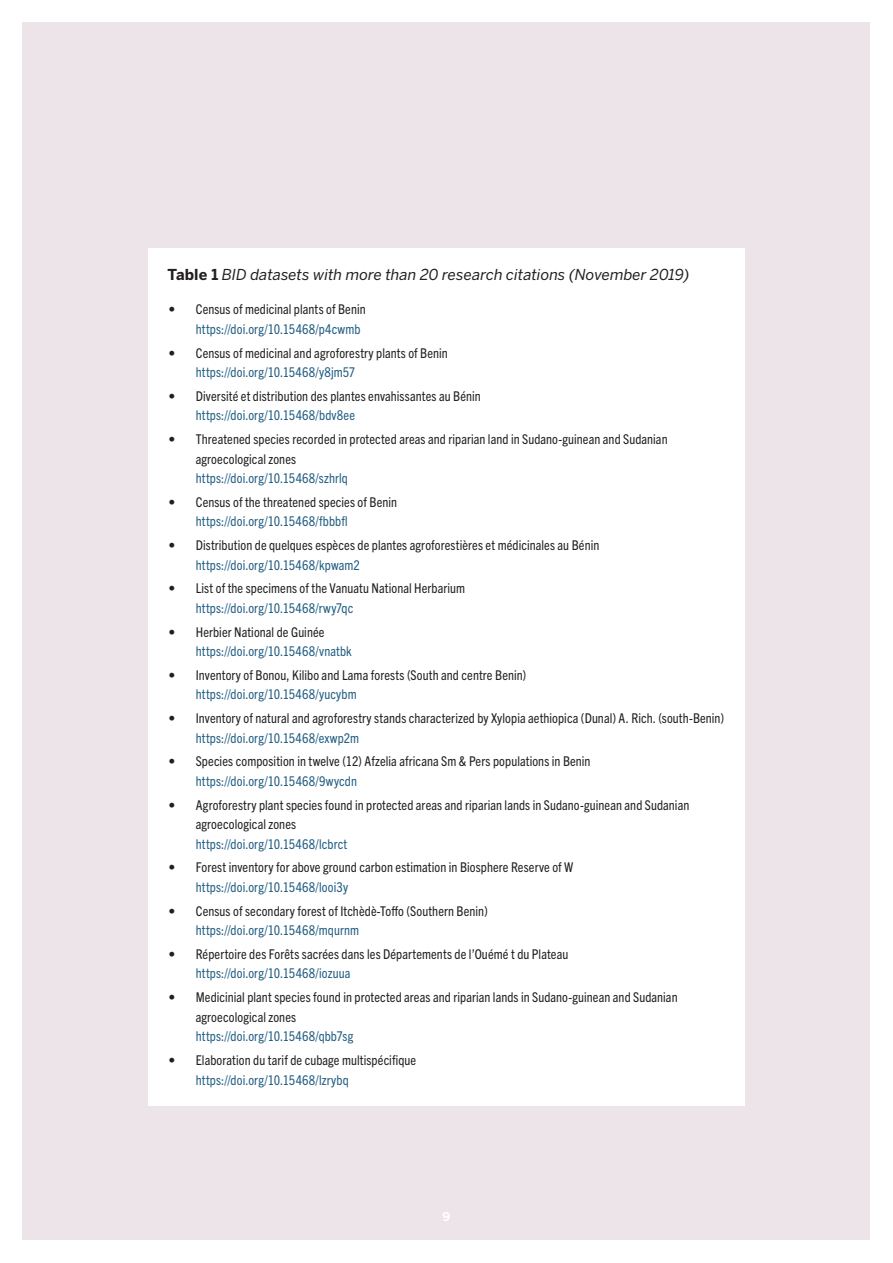
<style>
.page{position:relative;width:893px;height:1263px;background:#fff}
.page>*{position:absolute;margin:0;border:0;box-sizing:border-box;transform-origin:0 0}
.Brødtekst{font:italic 15px "Benton Sans";color:#231f20}
.t1{font:condensed 13.5px/19.5px "Trade Gothic Next LT Pro";letter-spacing:.01em;color:#231f20}
.t2{font:condensed 13.5px/19.5px "Trade Gothic Next LT Pro";letter-spacing:.005em;color:#225e82}
.t3{font:700 12px "Benton Sans";color:#fff}
.s1{font-weight:700;font-style:normal}
.s2{color:#225e82}
.s3{color:#231f20}
</style>
<div class="page">
<div style="left:22px;top:22px;width:847px;height:1218px;background:#ece4e8"></div>
<div style="left:148px;top:249px;width:597px;height:857px;background:#fff"></div>
<p class="Brødtekst" style="left:168px;top:266px;width:523px"><span class="s1">Table 1</span> BID datasets with more than 20 research citations (November 2019)</p>
<p class="t1" style="left:196px;top:299px;width:171px;text-indent:-27px">• Census of medicinal plants of Benin <span class="s2">https://doi.org/10.15468/p4cwmb</span></p>
<p class="t1" style="left:196px;top:342px;width:254px;text-indent:-27px">• Census of medicinal and agroforestry plants of Benin <span class="s2">https://doi.org/10.15468/y8jm57</span></p>
<p class="t1" style="left:196px;top:385px;width:287px;text-indent:-27px">• Diversité et distribution des plantes envahissantes au Bénin <span class="s2">https://doi.org/10.15468/bdv8ee</span></p>
<p class="t1" style="left:196px;top:429px;width:473px;text-indent:-27px">• Threatened species recorded in protected areas and riparian land in Sudano-guinean and Sudanian agroecological zones<br><span class="s2">https://doi.org/10.15468/szhrlq</span></p>
<p class="t1" style="left:196px;top:491px;width:203px;text-indent:-27px">• Census of the threatened species of Benin <span class="s2">https://doi.org/10.15468/fbbbfl</span></p>
<p class="t1" style="left:196px;top:535px;width:405px;text-indent:-27px">• Distribution de quelques espèces de plantes agroforestières et médicinales au Bénin <span class="s2">https://doi.org/10.15468/kpwam2</span></p>
<p class="t1" style="left:196px;top:578px;width:271px;text-indent:-27px">• List of the specimens of the Vanuatu National Herbarium <span class="s2">https://doi.org/10.15468/rwy7qc</span></p>
<p class="t2" style="left:196px;top:621px;width:157px;text-indent:-27px"><span class="s3">• Herbier National de Guinée </span>https://doi.org/10.15468/vnatbk</p>
<p class="t1" style="left:196px;top:664px;width:332px;text-indent:-27px">• Inventory of Bonou, Kilibo and Lama forests (South and centre Benin) <span class="s2">https://doi.org/10.15468/yucybm</span></p>
<p class="t1" style="left:196px;top:708px;width:530px;text-indent:-27px">• Inventory of natural and agroforestry stands characterized by Xylopia aethiopica (Dunal) A. Rich. (south-Benin) <span class="s2">https://doi.org/10.15468/exwp2m</span></p>
<p class="t1" style="left:196px;top:751px;width:396px;text-indent:-27px">• Species composition in twelve (12) Afzelia africana Sm &amp; Pers populations in Benin <span class="s2">https://doi.org/10.15468/9wycdn</span></p>
<p class="t1" style="left:196px;top:794px;width:495px;text-indent:-27px">• Agroforestry plant species found in protected areas and riparian lands in Sudano-guinean and Sudanian agroecological zones<br><span class="s2">https://doi.org/10.15468/lcbrct</span></p>
<p class="t1" style="left:196px;top:857px;width:379px;text-indent:-27px">• Forest inventory for above ground carbon estimation in Biosphere Reserve of W <span class="s2">https://doi.org/10.15468/looi3y</span></p>
<p class="t1" style="left:196px;top:900px;width:293px;text-indent:-27px">• Census of secondary forest of Itchèdè-Toffo (Southern Benin) <span class="s2">https://doi.org/10.15468/mqurnm</span></p>
<p class="t1" style="left:196px;top:943px;width:374px;text-indent:-27px">• Répertoire des Forêts sacrées dans les Départements de l’Ouémé t du Plateau <span class="s2">https://doi.org/10.15468/iozuua</span></p>
<p class="t1" style="left:196px;top:987px;width:483px;text-indent:-27px">• Medicinial plant species found in protected areas and riparian lands in Sudano-guinean and Sudanian agroecological zones<br><span class="s2">https://doi.org/10.15468/qbb7sg</span></p>
<p class="t1" style="left:196px;top:1049px;width:222px;text-indent:-27px">• Elaboration du tarif de cubage multispécifique <span class="s2">https://doi.org/10.15468/lzrybq</span></p>
<p class="t3" style="left:443px;top:1209px;width:9px">9</p>
</div>
